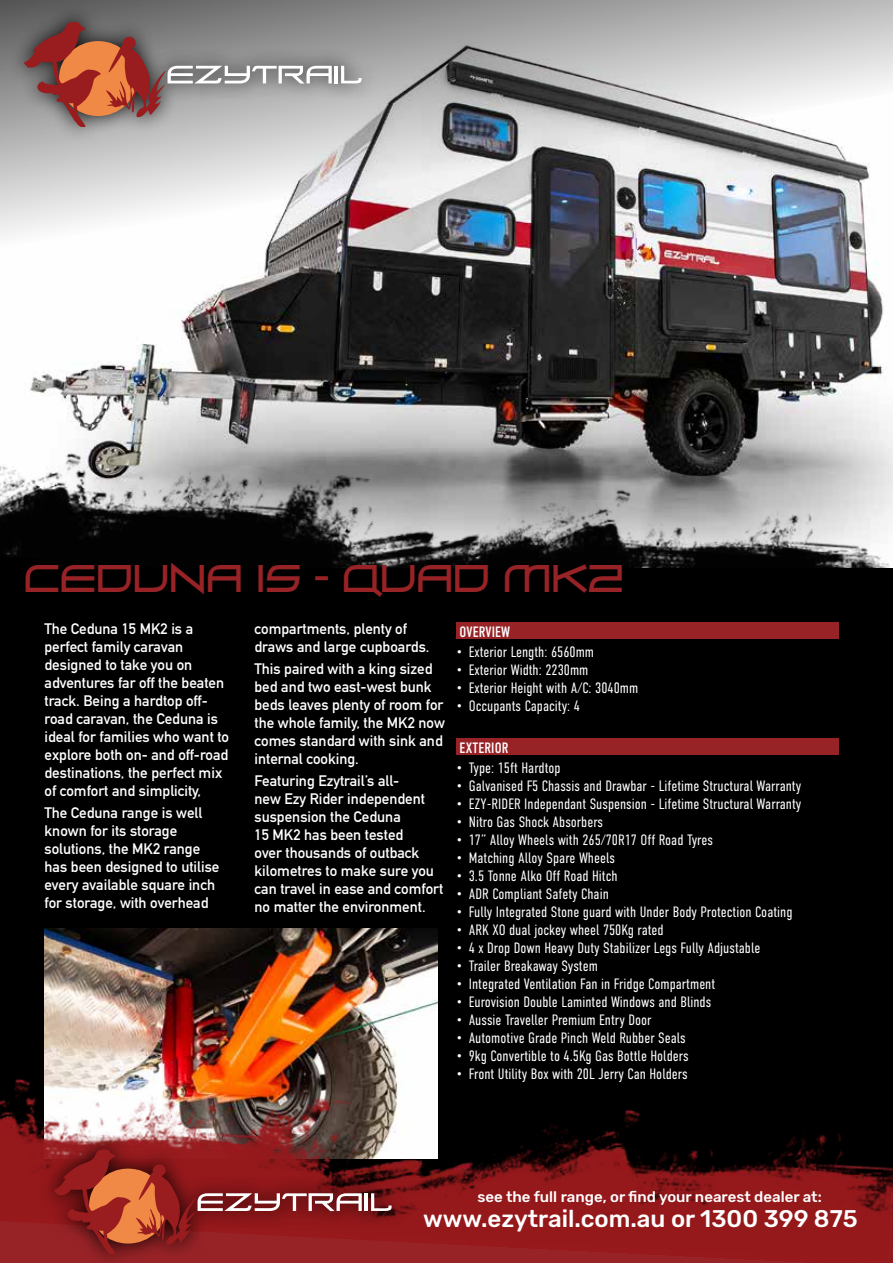
<style>
.page{position:relative;width:893px;height:1263px;background:#fff}
.page>*{position:absolute;margin:0;border:0;box-sizing:border-box;transform-origin:0 0}
.t1{font:36px "Zero Hour";color:#982327}
.t2{font:500 24px "Rubik";color:#fff}
.t3{font:300 15px "DIN Condensed";color:#fff}
.t4{font:700 15px/18px "DIN Alternate";color:#fff}
.t5{font:500 15px "Rubik";color:#fff}
.t6{font:15px "DIN Condensed";letter-spacing:.01em;color:#fff}
</style>
<div class="page">
<div style="left:0;top:681px;width:893px;height:371px;background:#000"></div>
<svg style="left:0;top:0;width:893px;height:143px;background:#b0b1b1"></svg>
<div style="left:0;top:637px;width:893px;height:44px;background:#000"></div>
<img style="left:0;top:143px;width:893px;height:494px">
<img style="left:45px;top:928px;width:392px;height:124px">
<img style="left:0;top:1052px;width:893px;height:97px">
<div style="left:38px;top:1131px;width:371px;height:132px;background:#000;opacity:.9"></div>
<svg style="left:0;top:1149px;width:893px;height:114px;background:#861f1f"></svg>
<div style="left:8px;top:4px;width:371px;height:140px;background:#000;opacity:.9"></div>
<hr style="left:335px;top:66px;width:3px;height:17px;background:#fff">
<svg style="left:341px;top:66px;width:21px;height:18px"></svg>
<svg style="left:24px;top:22px;width:308px;height:104px;background:#9d827c"></svg>
<div style="left:456px;top:623px;width:383px;height:16px;background:#982327"></div>
<div style="left:456px;top:739px;width:383px;height:16px;background:#982327"></div>
<h1 class="t1" style="left:24px;top:557px;width:602px">CEDUNA 15 - QUAD MK2</h1>
<p class="t6" style="left:460px;top:623px;width:52px">OVERVIEW</p>
<p class="t4" style="left:45px;top:618px;width:186px">The Ceduna 15 MK2 is a perfect family caravan designed to take you on adventures far off the beaten track. Being a hardtop off&shy;road caravan, the Ceduna is ideal for families who want to explore both on- and off-road destinations, the perfect mix of comfort and simplicity,</p>
<p class="t4" style="left:45px;top:803px;width:176px">The Ceduna range is well known for its storage solutions, the MK2 range has been designed to utilise every available square inch for storage, with overhead</p>
<p class="t4" style="left:255px;top:618px;width:176px">compartments, plenty of draws and large cupboards.</p>
<p class="t4" style="left:255px;top:659px;width:192px">This paired with a king sized bed and two east-west bunk beds leaves plenty of room for the whole family, the MK2 now comes standard with sink and internal cooking.</p>
<p class="t4" style="left:255px;top:771px;width:190px">Featuring Ezytrail’s all-<br>new Ezy Rider independent suspension the Ceduna<br>15 MK2 has been tested<br>over thousands of outback kilometres to make sure you can travel in ease and comfort no matter the environment.</p>
<p class="t3" style="left:456px;top:643px;width:139px">• Exterior Length: 6560mm</p>
<p class="t3" style="left:456px;top:661px;width:134px">• Exterior Width: 2230mm</p>
<p class="t3" style="left:456px;top:679px;width:184px">• Exterior Height with A/C: 3040mm</p>
<p class="t3" style="left:456px;top:697px;width:126px">• Occupants Capacity: 4</p>
<p class="t6" style="left:460px;top:739px;width:50px">EXTERIOR</p>
<p class="t3" style="left:456px;top:759px;width:106px">• Type: 15ft Hardtop</p>
<p class="t3" style="left:456px;top:777px;width:347px">• Galvanised F5 Chassis and Drawbar - Lifetime Structural Warranty</p>
<p class="t3" style="left:456px;top:795px;width:347px">• EZY-RIDER Independant Suspension - Lifetime Structural Warranty</p>
<p class="t3" style="left:456px;top:813px;width:149px">• Nitro Gas Shock Absorbers</p>
<p class="t3" style="left:456px;top:831px;width:258px">• 17” Alloy Wheels with 265/70R17 Off Road Tyres</p>
<p class="t3" style="left:456px;top:849px;width:160px">• Matching Alloy Spare Wheels</p>
<p class="t3" style="left:456px;top:867px;width:163px">• 3.5 Tonne Alko Off Road Hitch</p>
<p class="t3" style="left:456px;top:885px;width:154px">• ADR Compliant Safety Chain</p>
<p class="t3" style="left:456px;top:903px;width:338px">• Fully Integrated Stone guard with Under Body Protection Coating</p>
<p class="t3" style="left:456px;top:921px;width:209px">• ARK XO dual jockey wheel 750Kg rated</p>
<p class="t3" style="left:456px;top:939px;width:306px">• 4 x Drop Down Heavy Duty Stabilizer Legs Fully Adjustable</p>
<p class="t3" style="left:456px;top:957px;width:143px">• Trailer Breakaway System</p>
<p class="t3" style="left:456px;top:975px;width:261px">• Integrated Ventilation Fan in Fridge Compartment</p>
<p class="t3" style="left:456px;top:993px;width:257px">• Eurovision Double Laminted Windows and Blinds</p>
<p class="t3" style="left:456px;top:1011px;width:197px">• Aussie Traveller Premium Entry Door</p>
<p class="t3" style="left:456px;top:1029px;width:231px">• Automotive Grade Pinch Weld Rubber Seals</p>
<p class="t3" style="left:456px;top:1047px;width:234px">• 9kg Convertible to 4.5Kg Gas Bottle Holders</p>
<p class="t3" style="left:456px;top:1065px;width:233px">• Front Utility Box with 20L Jerry Can Holders</p>
<p class="t5" style="left:478px;top:1188px;width:346px">see the full range, or find your nearest dealer at:</p>
<h2 class="t2" style="left:423px;top:1205px;width:436px">www.ezytrail.com.au or 1300 399 875</h2>
</div>
